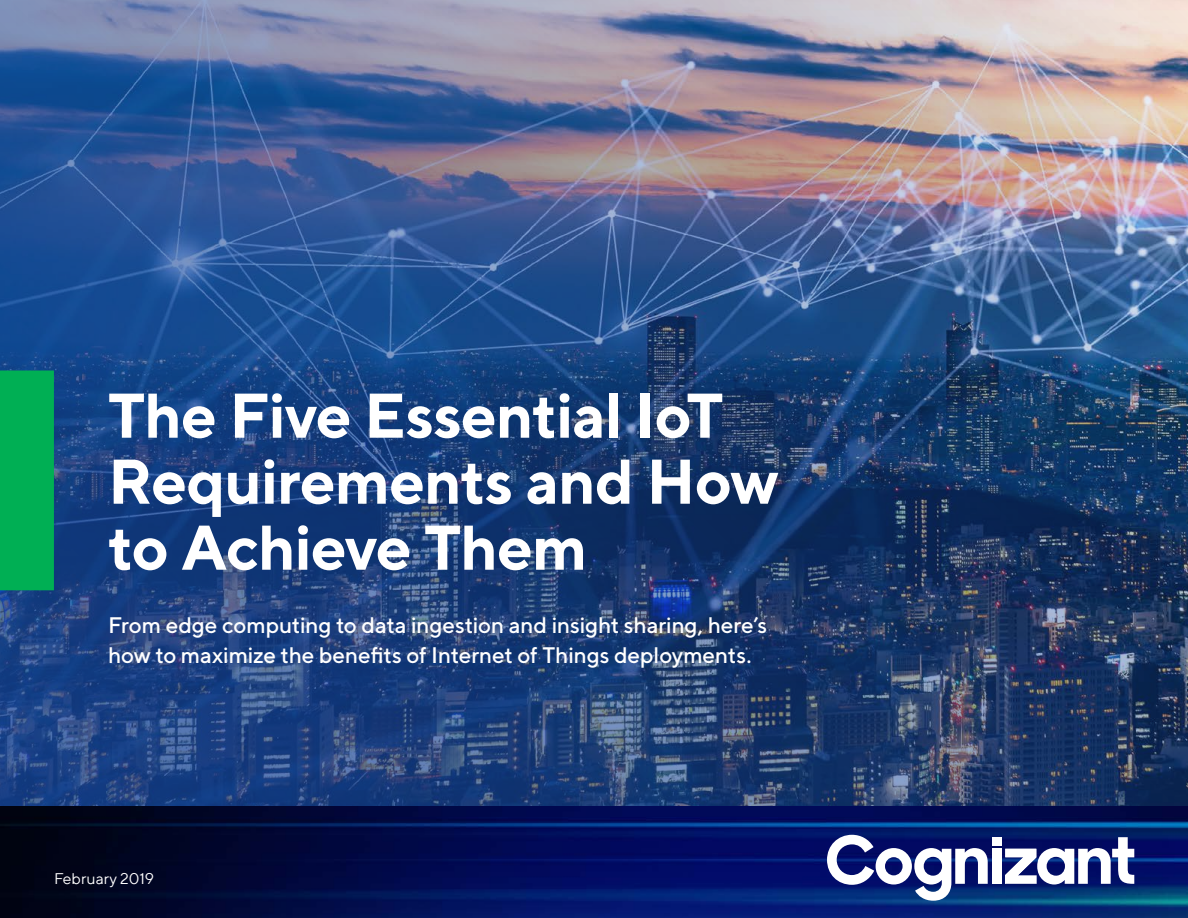
<style>
.page{position:relative;width:1188px;height:918px;background:#fff}
.page>*{position:absolute;margin:0;border:0;box-sizing:border-box;transform-origin:0 0}
.EB_Title_42_44{font:700 63px/66px "TT Norms";letter-spacing:-.015em;color:#fff}
.EB_Deck_14_18{font:500 22.5px/30px "TT Norms";letter-spacing:-.005em;color:#fff}
.EB_Date_line_10_5_14{font:15.75px "TT Norms";color:#fff}
</style>
<div class="page">
<img style="left:0;top:0;width:1188px;height:807px">
<div style="left:0;top:370px;width:54px;height:220px;background:#00af54"></div>
<svg style="left:0;top:807px;width:1188px;height:111px;background:#011150"></svg>
<div style="left:992px;top:837px;width:10px;height:9px;background:#fff"></div>
<div style="left:992px;top:849px;width:9px;height:35px;background:#fff"></div>
<svg style="left:827px;top:835px;width:161px;height:66px"></svg>
<svg style="left:1005px;top:837px;width:129px;height:48px"></svg>
<p class="EB_Title_42_44" style="left:108px;top:381px;width:672px">The Five Essential IoT<br>Requirements and How to Achieve Them</p>
<p class="EB_Deck_14_18" style="left:108px;top:610px;width:661px">From edge computing to data ingestion and insight sharing, here’s how to maximize the benefits of Internet of Things deployments.</p>
<p class="EB_Date_line_10_5_14" style="left:54px;top:869px;width:102px">February 2019</p>
</div>
